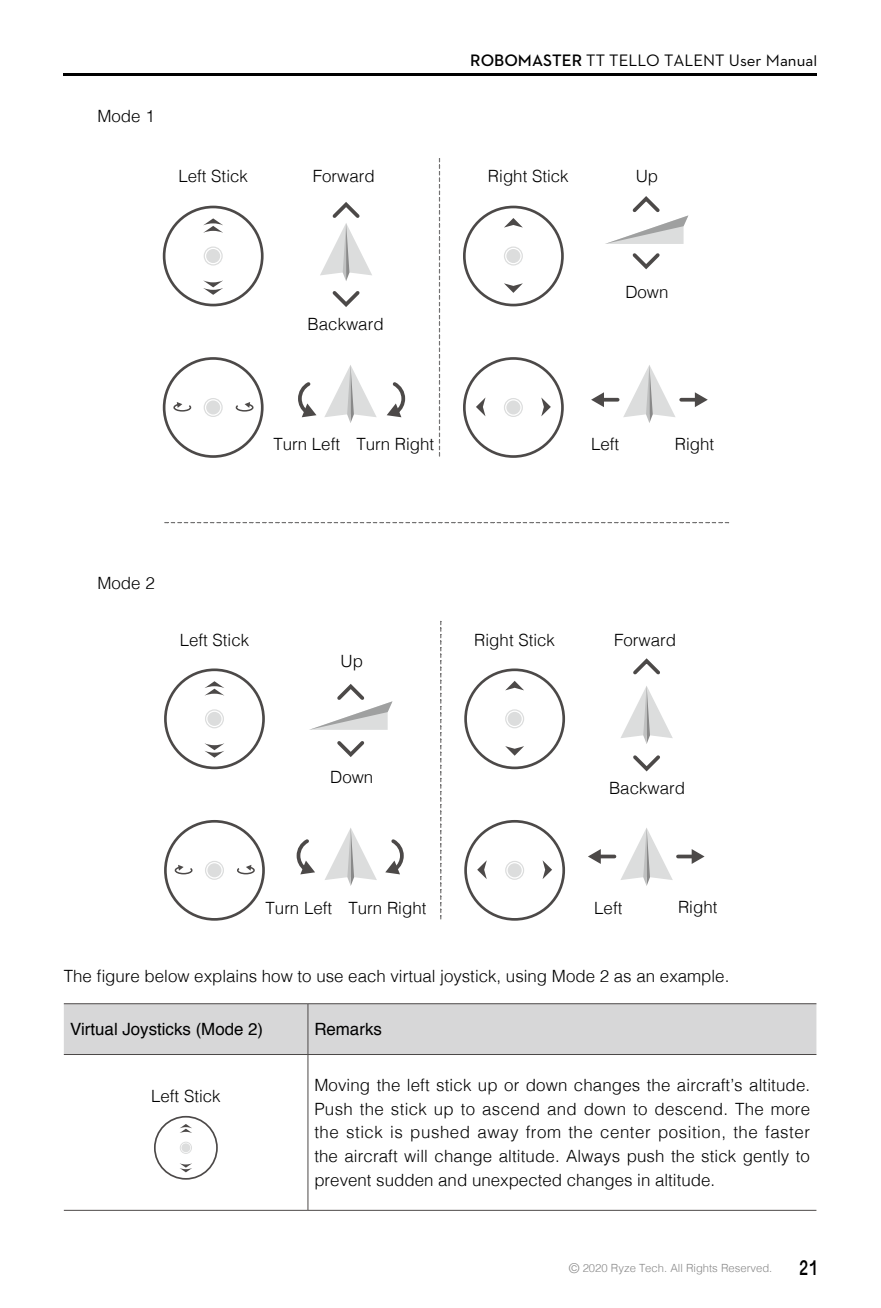
<style>
.page{position:relative;width:881px;height:1308px;background:#fff}
.page>*{position:absolute;margin:0;border:0;box-sizing:border-box;transform-origin:0 0}
.t1{font:700 18px "Gujarati Sangam MN";color:#000;scale:.73 1}
.t2{font:300 16.88px/23.6px "Helvetica";color:#000;text-align:justify}
.t3{font:16.88px "Dji";color:#000}
.t4{font:16.88px "Helvetica";color:#000}
.t5{font:300 11.25px "Helvetica";color:#898989}
.s1{font-weight:600}
.s2{font-size:13.5px}
</style>
<div class="page">
<hr style="left:64px;top:74px;width:752px;height:2px;background:#000">
<svg style="left:440px;top:621px;width:1px;height:298px"></svg>
<div style="left:164px;top:668px;width:101px;height:101px;border:3px solid #4c4948;border-radius:50%"></div>
<div style="left:207px;top:712px;width:14px;height:14px;background:#dcdddd;border-radius:50%"></div>
<svg style="left:205px;top:681px;width:19px;height:14px"></svg>
<svg style="left:205px;top:743px;width:19px;height:14px"></svg>
<div style="left:205px;top:709px;width:19px;height:19px;border:1px solid #dcdddd;border-radius:50%"></div>
<div style="left:164px;top:820px;width:101px;height:100px;border:3px solid #4c4948;border-radius:50%"></div>
<div style="left:207px;top:863px;width:14px;height:14px;background:#dcdddd;border-radius:50%"></div>
<svg style="left:237px;top:865px;width:18px;height:10px"></svg>
<svg style="left:174px;top:865px;width:19px;height:10px"></svg>
<div style="left:205px;top:860px;width:19px;height:19px;border:1px solid #dcdddd;border-radius:50%"></div>
<div style="left:464px;top:668px;width:101px;height:101px;border:3px solid #4c4948;border-radius:50%"></div>
<div style="left:507px;top:712px;width:14px;height:14px;background:#dcdddd;border-radius:50%"></div>
<div style="left:505px;top:709px;width:19px;height:19px;border:1px solid #dcdddd;border-radius:50%"></div>
<svg style="left:505px;top:681px;width:19px;height:9px"></svg>
<svg style="left:505px;top:746px;width:19px;height:9px"></svg>
<div style="left:464px;top:820px;width:101px;height:100px;border:3px solid #4c4948;border-radius:50%"></div>
<div style="left:507px;top:863px;width:14px;height:14px;background:#dcdddd;border-radius:50%"></div>
<div style="left:505px;top:860px;width:19px;height:19px;border:1px solid #dcdddd;border-radius:50%"></div>
<svg style="left:477px;top:861px;width:9px;height:18px"></svg>
<svg style="left:542px;top:860px;width:10px;height:19px"></svg>
<svg style="left:588px;top:658px;width:84px;height:228px"></svg>
<svg style="left:677px;top:854px;width:14px;height:4px"></svg>
<svg style="left:691px;top:849px;width:13px;height:15px"></svg>
<svg style="left:296px;top:684px;width:108px;height:202px"></svg>
<svg style="left:438px;top:159px;width:2px;height:297px"></svg>
<div style="left:163px;top:206px;width:100px;height:100px;border:3px solid #4c4948;border-radius:50%"></div>
<div style="left:206px;top:249px;width:14px;height:14px;background:#dcdddd;border-radius:50%"></div>
<svg style="left:203px;top:218px;width:20px;height:15px"></svg>
<svg style="left:203px;top:280px;width:20px;height:15px"></svg>
<div style="left:203px;top:246px;width:20px;height:19px;border:1px solid #dcdddd;border-radius:50%"></div>
<div style="left:163px;top:357px;width:100px;height:101px;border:3px solid #4c4948;border-radius:50%"></div>
<div style="left:206px;top:400px;width:14px;height:14px;background:#dcdddd;border-radius:50%"></div>
<svg style="left:235px;top:402px;width:19px;height:10px"></svg>
<svg style="left:173px;top:402px;width:19px;height:10px"></svg>
<div style="left:203px;top:398px;width:20px;height:19px;border:1px solid #dcdddd;border-radius:50%"></div>
<div style="left:463px;top:206px;width:100px;height:100px;border:3px solid #4c4948;border-radius:50%"></div>
<div style="left:506px;top:249px;width:14px;height:14px;background:#dcdddd;border-radius:50%"></div>
<div style="left:503px;top:246px;width:19px;height:19px;border:1px solid #dcdddd;border-radius:50%"></div>
<svg style="left:504px;top:218px;width:18px;height:9px"></svg>
<svg style="left:504px;top:283px;width:18px;height:10px"></svg>
<div style="left:463px;top:357px;width:100px;height:101px;border:3px solid #4c4948;border-radius:50%"></div>
<div style="left:506px;top:400px;width:14px;height:14px;background:#dcdddd;border-radius:50%"></div>
<div style="left:503px;top:398px;width:19px;height:19px;border:1px solid #dcdddd;border-radius:50%"></div>
<svg style="left:476px;top:398px;width:9px;height:18px"></svg>
<svg style="left:541px;top:397px;width:9px;height:19px"></svg>
<svg style="left:320px;top:202px;width:52px;height:79px"></svg>
<svg style="left:605px;top:196px;width:83px;height:74px"></svg>
<svg style="left:332px;top:291px;width:28px;height:16px"></svg>
<svg style="left:623px;top:365px;width:52px;height:58px"></svg>
<hr style="left:601px;top:398px;width:16px;height:3px;background:#4c4948">
<svg style="left:591px;top:393px;width:12px;height:14px"></svg>
<hr style="left:681px;top:398px;width:15px;height:3px;background:#4c4948">
<svg style="left:694px;top:392px;width:13px;height:15px"></svg>
<svg style="left:165px;top:522px;width:563px;height:1px"></svg>
<svg style="left:324px;top:365px;width:52px;height:58px"></svg>
<svg style="left:298px;top:382px;width:18px;height:35px"></svg>
<svg style="left:386px;top:382px;width:20px;height:35px"></svg>
<div style="left:64px;top:1004px;width:752px;height:50px;background:#d7d7d8"></div>
<hr style="left:64px;top:1003px;width:244px;height:1px;background:#4c4948">
<hr style="left:307px;top:1004px;width:1px;height:50px;background:#4c4948">
<hr style="left:308px;top:1003px;width:508px;height:1px;background:#4c4948">
<hr style="left:64px;top:1054px;width:244px;height:1px;background:#4c4948">
<hr style="left:307px;top:1054px;width:1px;height:156px;background:#4c4948">
<hr style="left:308px;top:1054px;width:508px;height:1px;background:#4c4948">
<hr style="left:64px;top:1209px;width:244px;height:1px;background:#4c4948">
<hr style="left:308px;top:1209px;width:508px;height:1px;background:#4c4948">
<div style="left:154px;top:1115px;width:64px;height:64px;border:2px solid #4c4948;border-radius:50%"></div>
<div style="left:181px;top:1143px;width:9px;height:9px;background:#dcdddd;border-radius:50%"></div>
<svg style="left:180px;top:1124px;width:12px;height:9px"></svg>
<svg style="left:180px;top:1163px;width:12px;height:9px"></svg>
<div style="left:180px;top:1141px;width:12px;height:12px;border:1px solid #dcdddd;border-radius:50%"></div>
<p class="t2" style="left:97px;top:103px;width:59px">Mode 1</p>
<p class="t3" style="left:470px;top:52px;width:348px"><span class="s1">ROBOMASTER</span> TT TELLO TALENT User Manual</p>
<p class="t2" style="left:178px;top:163px;width:71px">Left Stick</p>
<p class="t2" style="left:313px;top:163px;width:63px">Forward</p>
<p class="t2" style="left:488px;top:163px;width:82px">Right Stick</p>
<p class="t2" style="left:635px;top:163px;width:24px">Up</p>
<p class="t2" style="left:307px;top:311px;width:77px">Backward</p>
<p class="t2" style="left:625px;top:279px;width:45px">Down</p>
<p class="t2" style="left:273px;top:431px;width:162px">Turn Left Turn Right</p>
<p class="t2" style="left:591px;top:431px;width:30px">Left</p>
<p class="t2" style="left:674px;top:431px;width:41px">Right</p>
<p class="t2" style="left:97px;top:570px;width:59px">Mode 2</p>
<p class="t2" style="left:180px;top:627px;width:71px">Left Stick</p>
<p class="t2" style="left:474px;top:627px;width:82px">Right Stick</p>
<p class="t2" style="left:340px;top:648px;width:24px">Up</p>
<p class="t2" style="left:330px;top:763px;width:45px">Down</p>
<p class="t2" style="left:614px;top:627px;width:63px">Forward</p>
<p class="t2" style="left:608px;top:775px;width:77px">Backward</p>
<p class="t2" style="left:265px;top:894px;width:162px">Turn Left Turn Right</p>
<p class="t2" style="left:594px;top:894px;width:30px">Left</p>
<p class="t2" style="left:677px;top:894px;width:41px">Right</p>
<p class="t2" style="left:64px;top:963px;width:666px">The figure below explains how to use each virtual joystick, using Mode 2 as an example.</p>
<p class="t4" style="left:70px;top:1016px;width:194px">Virtual Joysticks (Mode 2)</p>
<p class="t4" style="left:314px;top:1016px;width:69px">Remarks</p>
<p class="t2" style="left:151px;top:1082px;width:71px">Left Stick</p>
<p class="t2" style="left:314px;top:1072px;width:497px">Moving the left stick up or down changes the aircraft’s altitude.<br>Push the stick up to ascend and down to descend. The more the stick is pushed away from the center position, the faster the aircraft will change altitude. Always push the stick gently to prevent sudden and unexpected changes in altitude.</p>
<p class="t5" style="left:568px;top:1258px;width:205px"><span class="s2">©</span> 2020 Ryze Tech. All Rights Reserved.</p>
<p class="t1" style="left:798px;top:1258px;width:27px">21</p>
</div>
